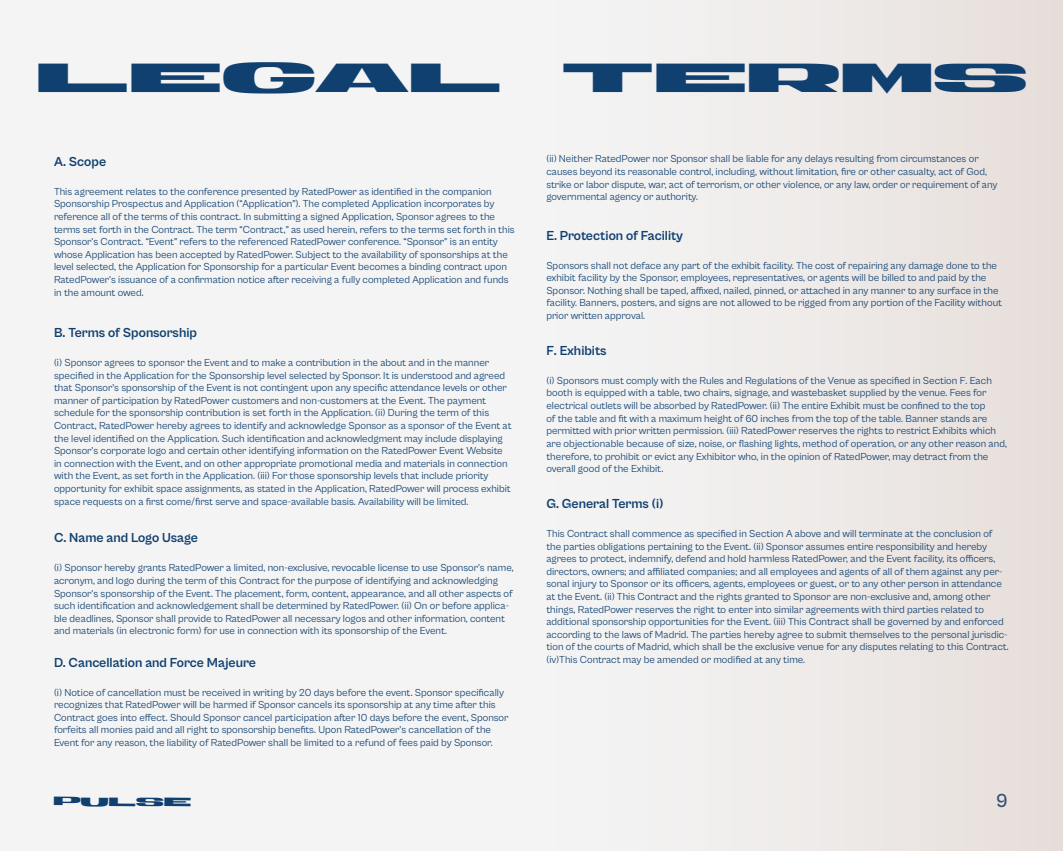
<style>
.page{position:relative;width:1063px;height:851px;background:#fff}
.page>*{position:absolute;margin:0;border:0;box-sizing:border-box;transform-origin:0 0}
.t1{font:40.5px "Generation Mono";color:#104070}
.t2{font:500 19.5px "Cabinet Grotesk";color:#104070}
.t3{font:700 13.5px "Cabinet Grotesk";color:#104070}
.t4{font:12px "Generation Mono";letter-spacing:-.01em;color:#104070}
.t5{font:10.5px/12.6px "Cabinet Grotesk";color:#104070}
</style>
<div class="page">
<div style="left:0;top:0;width:1063px;height:850px;background:#f4f4f4"></div>
<div style="left:540px;top:0;width:523px;height:850px;background:linear-gradient(to right,#f5f6f7,#e7dfda)"></div>
<h1 class="t1" style="left:36px;top:49px;width:467px">LEGAL</h1>
<h1 class="t1" style="left:561px;top:49px;width:467px">TERMS</h1>
<p class="t3" style="left:54px;top:154px;width:54px">A. Scope</p>
<p class="t5" style="left:54px;top:185px;width:462px">This agreement relates to the conference presented by RatedPower as identified in the companion Sponsorship Prospectus and Application (“Application”). The completed Application incorporates by reference all of the terms of this contract. In submitting a signed Application, Sponsor agrees to the terms set forth in the Contract. The term “Contract,” as used herein, refers to the terms set forth in this Sponsor’s Contract. “Event” refers to the referenced RatedPower conference. “Sponsor” is an entity whose Application has been accepted by RatedPower. Subject to the availability of sponsorships at the level selected, the Application for Sponsorship for a particular Event becomes a binding contract upon RatedPower’s issuance of a confirmation notice after receiving a fully completed Application and funds in the amount owed.</p>
<p class="t3" style="left:54px;top:325px;width:144px">B. Terms of Sponsorship</p>
<p class="t5" style="left:54px;top:356px;width:459px">(i) Sponsor agrees to sponsor the Event and to make a contribution in the about and in the manner specified in the Application for the Sponsorship level selected by Sponsor. It is understood and agreed that Sponsor’s sponsorship of the Event is not contingent upon any specific attendance levels or other manner of participation by RatedPower customers and non-customers at the Event. The payment schedule for the sponsorship contribution is set forth in the Application. (ii) During the term of this Contract, RatedPower hereby agrees to identify and acknowledge Sponsor as a sponsor of the Event at the level identified on the Application. Such identification and acknowledgment may include displaying Sponsor’s corporate logo and certain other identifying information on the RatedPower Event Website in connection with the Event, and on other appropriate promotional media and materials in connection with the Event, as set forth in the Application. (iii) For those sponsorship levels that include priority opportunity for exhibit space assignments, as stated in the Application, RatedPower will process exhibit space requests on a first come/first serve and space-available basis. Availability will be limited.</p>
<p class="t3" style="left:54px;top:530px;width:146px">C. Name and Logo Usage</p>
<p class="t5" style="left:54px;top:561px;width:461px">(i) Sponsor hereby grants RatedPower a limited, non-exclusive, revocable license to use Sponsor’s name, acronym, and logo during the term of this Contract for the purpose of identifying and acknowledging Sponsor’s sponsorship of the Event. The placement, form, content, appearance, and all other aspects of such identification and acknowledgement shall be determined by RatedPower. (ii) On or before applica&shy;ble deadlines, Sponsor shall provide to RatedPower all necessary logos and other information, content and materials (in electronic form) for use in connection with its sponsorship of the Event.</p>
<p class="t3" style="left:54px;top:655px;width:204px">D. Cancellation and Force Majeure</p>
<p class="t5" style="left:54px;top:685px;width:456px">(i) Notice of cancellation must be received in writing by 20 days before the event. Sponsor specifically recognizes that RatedPower will be harmed if Sponsor cancels its sponsorship at any time after this Contract goes into effect. Should Sponsor cancel participation after 10 days before the event, Sponsor forfeits all monies paid and all right to sponsorship benefits. Upon RatedPower’s cancellation of the Event for any reason, the liability of RatedPower shall be limited to a refund of fees paid by Sponsor.</p>
<p class="t5" style="left:546px;top:153px;width:453px">(ii) Neither RatedPower nor Sponsor shall be liable for any delays resulting from circumstances or causes beyond its reasonable control, including, without limitation, fire or other casualty, act of God, strike or labor dispute, war, act of terrorism, or other violence, or any law, order or requirement of any governmental agency or authority.</p>
<p class="t3" style="left:546px;top:228px;width:138px">E. Protection of Facility</p>
<p class="t5" style="left:546px;top:259px;width:457px">Sponsors shall not deface any part of the exhibit facility. The cost of repairing any damage done to the exhibit facility by the Sponsor, employees, representatives, or agents will be billed to and paid by the Sponsor. Nothing shall be taped, affixed, nailed, pinned, or attached in any manner to any surface in the facility. Banners, posters, and signs are not allowed to be rigged from any portion of the Facility without prior written approval.</p>
<p class="t3" style="left:546px;top:343px;width:62px">F. Exhibits</p>
<p class="t5" style="left:546px;top:374px;width:462px">(i) Sponsors must comply with the Rules and Regulations of the Venue as specified in Section F. Each booth is equipped with a table, two chairs, signage, and wastebasket supplied by the venue. Fees for electrical outlets will be absorbed by RatedPower. (ii) The entire Exhibit must be confined to the top<br>of the table and fit with a maximum height of 60 inches from the top of the table. Banner stands are permitted with prior written permission. (iii) RatedPower reserves the rights to restrict Exhibits which are objectionable because of size, noise, or flashing lights, method of operation, or any other reason and, therefore, to prohibit or evict any Exhibitor who, in the opinion of RatedPower, may detract from the overall good of the Exhibit.</p>
<p class="t3" style="left:546px;top:496px;width:119px">G. General Terms (i)</p>
<p class="t5" style="left:546px;top:527px;width:464px">This Contract shall commence as specified in Section A above and will terminate at the conclusion of the parties obligations pertaining to the Event. (ii) Sponsor assumes entire responsibility and hereby agrees to protect, indemnify, defend and hold harmless RatedPower, and the Event facility, its officers, directors, owners; and affiliated companies; and all employees and agents of all of them against any per&shy;sonal injury to Sponsor or its officers, agents, employees or guest, or to any other person in attendance at the Event. (ii) This Contract and the rights granted to Sponsor are non-exclusive and, among other things, RatedPower reserves the right to enter into similar agreements with third parties related to additional sponsorship opportunities for the Event. (iii) This Contract shall be governed by and enforced according to the laws of Madrid. The parties hereby agree to submit themselves to the personal jurisdic&shy;tion of the courts of Madrid, which shall be the exclusive venue for any disputes relating to this Contract. (iv)This Contract may be amended or modified at any time.</p>
<p class="t4" style="left:53px;top:793px;width:140px">PULSE</p>
<h2 class="t2" style="left:996px;top:789px;width:13px">9</h2>
</div>
